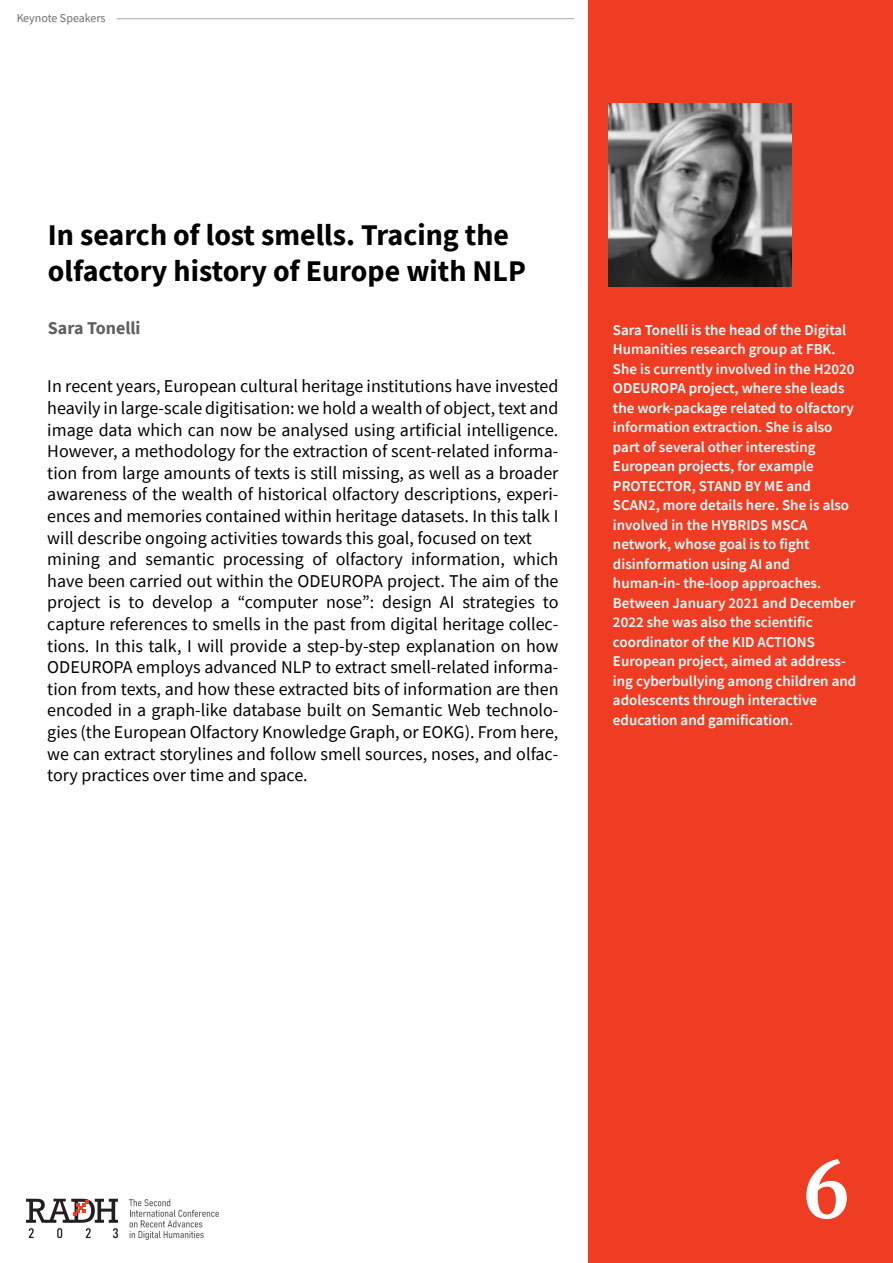
<style>
.page{position:relative;width:893px;height:1263px;background:#fff}
.page>*{position:absolute;margin:0;border:0;box-sizing:border-box;transform-origin:0 0}
.t1{font:700 75px "Merriweather";color:#fff}
.t2{font:700 30px/36px "Source Sans Pro";color:#000}
.t3{font:18px/21.6px "Source Sans Pro";color:#000}
.t4{font:700 18px "Source Sans Pro";color:#606060}
.t5{font:600 15px/19.5px "Source Sans Pro";color:#fff}
.t6{font:12px "Source Sans Pro";color:#231f20}
</style>
<div class="page">
<div style="left:588px;top:0;width:305px;height:1263px;background:#ef3d23"></div>
<svg style="left:129px;top:1199px;width:90px;height:41px"></svg>
<svg style="left:26px;top:1199px;width:92px;height:39px"></svg>
<img style="left:608px;top:104px;width:183px;height:182px">
<hr style="left:117px;top:18px;width:457px;height:1px;background:#a8a8a8">
<p class="t6" style="left:16px;top:10px;width:91px">Keynote Speakers</p>
<h2 class="t2" style="left:48px;top:216px;width:480px">In search of lost smells. Tracing the olfactory history of Europe with NLP</h2>
<p class="t4" style="left:48px;top:315px;width:94px">Sara Tonelli</p>
<p class="t3" style="left:47px;top:375px;width:513px">In recent years, European cultural heritage institutions have invested heavily in large-scale digitisation: we hold a wealth of object, text and image data which can now be analysed using artificial intelligence.<br>However, a methodology for the extraction of scent-related informa&shy;tion from large amounts of texts is still missing, as well as a broader awareness of the wealth of historical olfactory descriptions, experi&shy;ences and memories contained within heritage datasets. In this talk I will describe ongoing activities towards this goal, focused on text mining and semantic processing of olfactory information, which have been carried out within the ODEUROPA project. The aim of the project is to develop a “computer nose”: design AI strategies to capture references to smells in the past from digital heritage collec&shy;tions. In this talk, I will provide a step-by-step explanation on how ODEUROPA employs advanced NLP to extract smell-related informa&shy;tion from texts, and how these extracted bits of information are then encoded in a graph-like database built on Semantic Web technolo&shy;gies (the European Olfactory Knowledge Graph, or EOKG). From here, we can extract storylines and follow smell sources, noses, and olfac&shy;tory practices over time and space.</p>
<p class="t5" style="left:613px;top:320px;width:245px">Sara Tonelli is the head of the Digital Humanities research group at FBK.<br>She is currently involved in the H2020<br>ODEUROPA project, where she leads the work-package related to olfactory information extraction. She is also part of several other interesting European projects, for example PROTECTOR, STAND BY ME and SCAN2, more details here. She is also involved in the HYBRIDS MSCA network, whose goal is to fight disinformation using AI and human-in- the-loop approaches.<br>Between January 2021 and December 2022 she was also the scientific coordinator of the KID ACTIONS European project, aimed at address&shy;ing cyberbullying among children and adolescents through interactive education and gamification.</p>
<h1 class="t1" style="left:801px;top:1139px;width:52px">6</h1>
</div>
